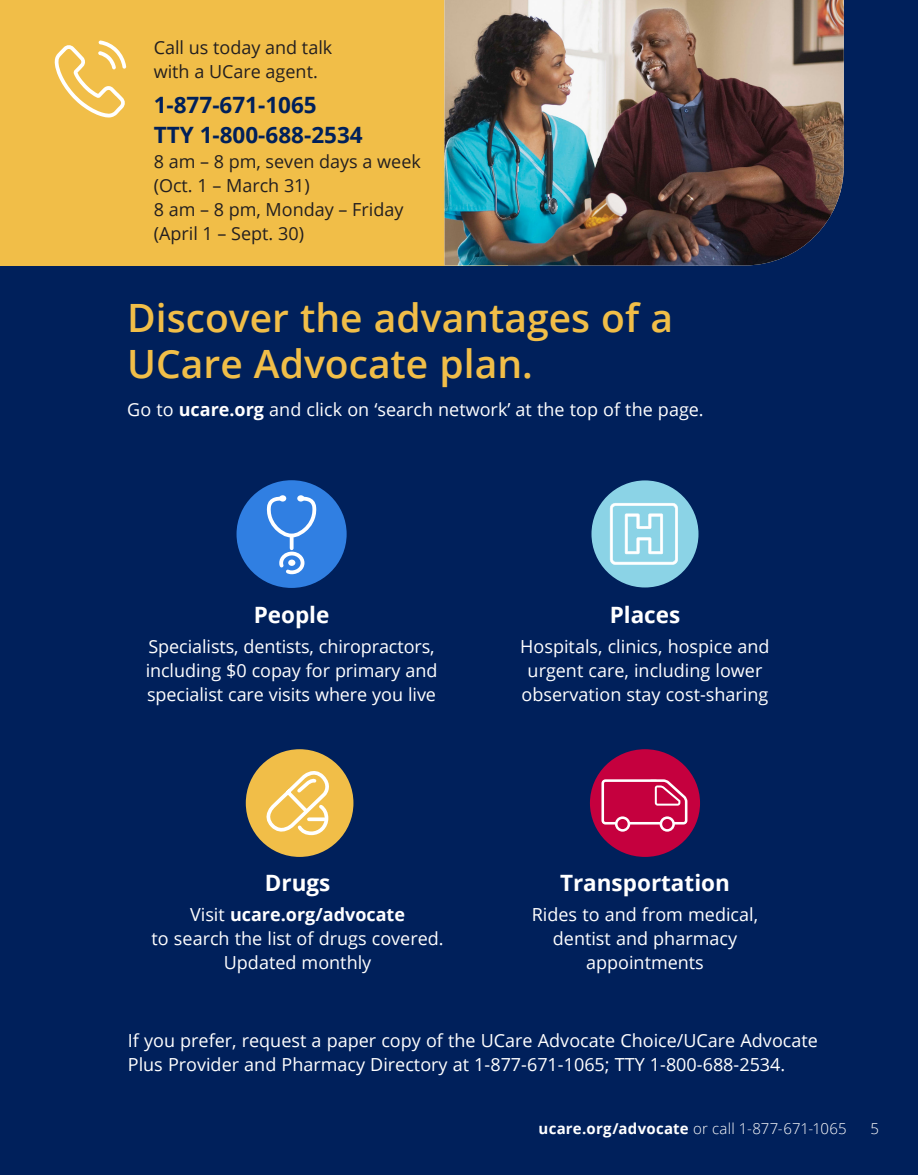
<style>
.page{position:relative;width:918px;height:1175px;background:#fff}
.page>*{position:absolute;margin:0;border:0;box-sizing:border-box;transform-origin:0 0}
.t1{font:600 39px/46.5px "Open Sans";color:#f1be48}
.t2{font:700 22.5px "Open Sans";color:#00205b}
.t3{font:700 22.5px "Open Sans";color:#fff}
.t4{font:18px/24px "Open Sans";color:#fff;text-align:center}
.t5{font:18px/24px "Open Sans";color:#231f20}
.t6{font:300 15px "Open Sans";letter-spacing:.01em;color:#fff}
.s1{font-weight:700}
</style>
<div class="page">
<div style="left:0;top:0;width:918px;height:1174px;background:#00205b"></div>
<div style="left:0;top:0;width:508px;height:265px;background:#f1be48"></div>
<svg style="left:55px;top:40px;width:71px;height:77px"></svg>
<img style="left:445px;top:0;width:399px;height:265px">
<div style="left:237px;top:480px;width:110px;height:108px;background:#307fe2;border-radius:50%"></div>
<svg style="left:290px;top:539px;width:4px;height:9px"></svg>
<svg style="left:279px;top:549px;width:26px;height:26px"></svg>
<div style="left:288px;top:559px;width:7px;height:7px;background:#fff;border-radius:50%"></div>
<svg style="left:266px;top:495px;width:51px;height:44px"></svg>
<div style="left:246px;top:749px;width:107px;height:108px;background:#f1be48;border-radius:50%"></div>
<svg style="left:258px;top:767px;width:71px;height:69px"></svg>
<div style="left:590px;top:749px;width:110px;height:108px;background:#c5003e;border-radius:50%"></div>
<svg style="left:601px;top:779px;width:86px;height:52px"></svg>
<div style="left:591px;top:480px;width:108px;height:107px;background:#8bd3e6;border-radius:50%"></div>
<svg style="left:610px;top:503px;width:68px;height:62px"></svg>
<p class="t5" style="left:154px;top:35px;width:180px">Call us today and talk with a UCare agent.</p>
<p class="t2" style="left:154px;top:89px;width:165px">1-877-671-1065</p>
<p class="t2" style="left:154px;top:119px;width:211px">TTY 1-800-688-2534</p>
<p class="t5" style="left:154px;top:149px;width:269px">8 am – 8 pm, seven days a week (Oct. 1 – March 31)</p>
<p class="t5" style="left:154px;top:197px;width:251px">8 am – 8 pm, Monday – Friday (April 1 – Sept. 30)</p>
<p class="t1" style="left:127px;top:293px;width:547px">Discover the advantages of a<br>UCare Advocate plan.</p>
<p class="t4" style="left:127px;top:397px;width:578px">Go to <span class="s1">ucare.org</span> and click on ‘search network’ at the top of the page.</p>
<p class="t3" style="left:254px;top:599px;width:77px">People</p>
<p class="t4" style="left:146px;top:634px;width:293px;text-align:left">Specialists, dentists, chiropractors, including $0 copay for primary and specialist care visits where you live</p>
<p class="t3" style="left:265px;top:866px;width:67px">Drugs</p>
<p class="t4" style="left:152px;top:901px;width:293px">Visit <span class="s1">ucare.org/advocate<br></span>to search the list of drugs covered.<br>Updated monthly</p>
<p class="t3" style="left:610px;top:599px;width:72px">Places</p>
<p class="t4" style="left:520px;top:634px;width:251px">Hospitals, clinics, hospice and urgent care, including lower observation stay cost-sharing</p>
<p class="t3" style="left:560px;top:866px;width:171px">Transportation</p>
<p class="t4" style="left:532px;top:901px;width:228px">Rides to and from medical, dentist and pharmacy appointments</p>
<p class="t4" style="left:128px;top:1028px;width:692px;text-align:left">If you prefer, request a paper copy of the UCare Advocate Choice/UCare Advocate<br>Plus Provider and Pharmacy Directory at 1-877-671-1065; TTY 1-800-688-2534.</p>
<p class="t6" style="left:539px;top:1118px;width:310px"><span class="s1">ucare.org/advocate</span> or call 1-877-671-1065</p>
<p class="t6" style="left:870px;top:1118px;width:10px">5</p>
</div>
